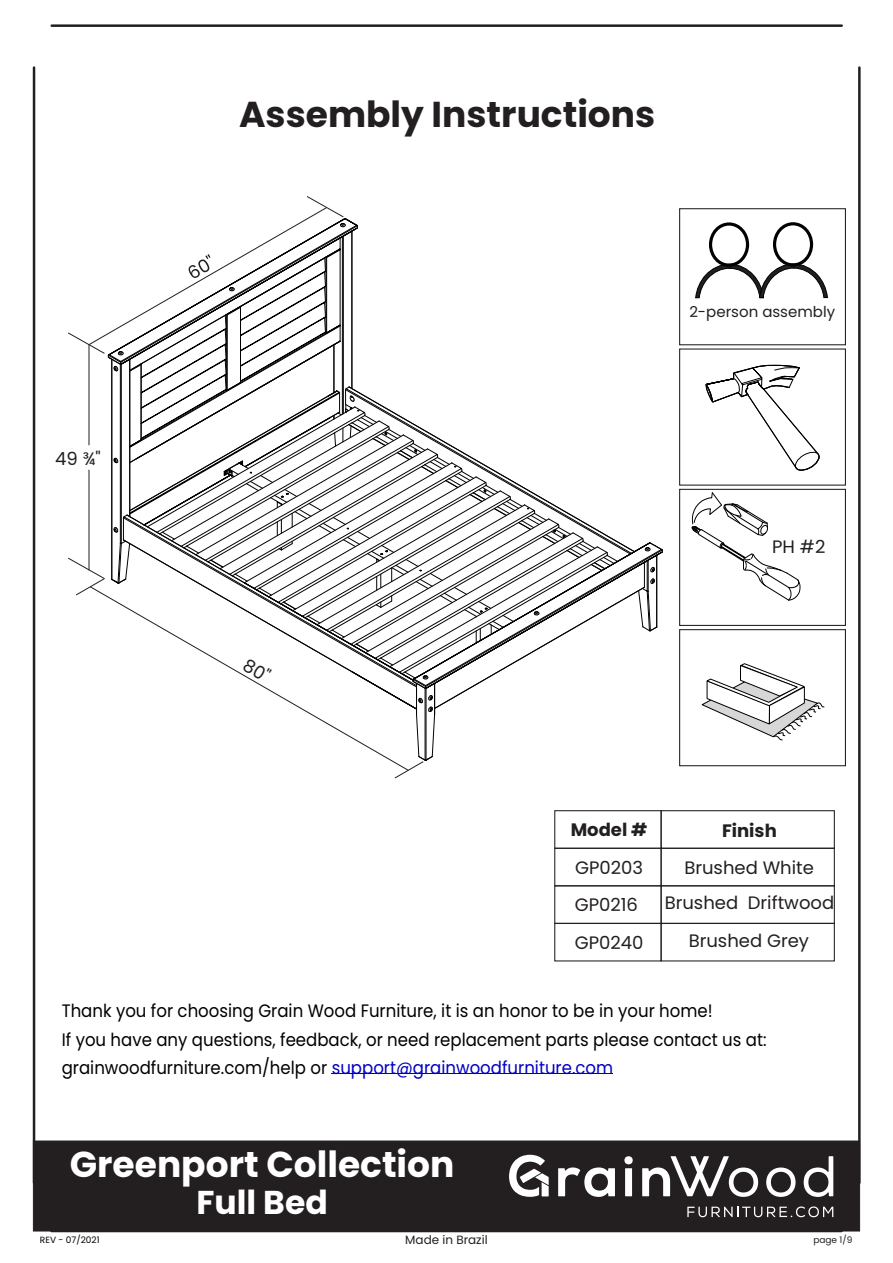
<style>
.page{position:relative;width:893px;height:1263px;background:#fff}
.page>*{position:absolute;margin:0;border:0;box-sizing:border-box;transform-origin:0 0}
.t1{font:700 36px "Poppins";color:#231f20}
.t2{font:700 36px "Poppins";color:#fff}
.t3{font:700 33px "Poppins";color:#fff}
.t4{font:18px/28px "Poppins";color:#000;scale:.92 1}
.t5{font:18px/37.5px "Poppins";color:#231f20}
.t6{font:700 18px "Poppins";color:#231f20}
.t7{font:15px "Poppins";color:#231f20}
.t8{font:12px "Poppins";color:#231f20}
.t9{font:9px "Poppins";color:#040303}
.t10{font:9px "Poppins";color:#231f20}
.s1{color:#0000c4}
</style>
<div class="page">
<hr style="left:332px;top:1074px;width:281px;height:1px;background:#0000c4">
<div style="left:660px;top:810px;width:174px;height:39px;border:1px solid #231f20"></div>
<div style="left:554px;top:810px;width:107px;height:39px;border:1px solid #231f20"></div>
<div style="left:660px;top:848px;width:174px;height:38px;border:1px solid #231f20"></div>
<div style="left:554px;top:848px;width:107px;height:38px;border:1px solid #231f20"></div>
<div style="left:660px;top:885px;width:174px;height:39px;border:1px solid #231f20"></div>
<div style="left:554px;top:885px;width:107px;height:39px;border:1px solid #231f20"></div>
<div style="left:679px;top:629px;width:167px;height:137px;border:1px solid #231f20"></div>
<div style="left:679px;top:489px;width:167px;height:137px;border:1px solid #231f20"></div>
<div style="left:679px;top:349px;width:167px;height:137px;border:1px solid #231f20"></div>
<div style="left:679px;top:208px;width:167px;height:137px;border:1px solid #231f20"></div>
<svg style="left:705px;top:346px;width:156px;height:126px"></svg>
<div style="left:709px;top:222px;width:40px;height:45px;border:3px solid #000;border-radius:50%"></div>
<svg style="left:695px;top:264px;width:132px;height:34px"></svg>
<div style="left:773px;top:222px;width:40px;height:45px;border:3px solid #000;border-radius:50%"></div>
<svg style="left:691px;top:492px;width:109px;height:109px"></svg>
<svg style="left:700px;top:663px;width:125px;height:299px"></svg>
<div style="left:33px;top:1140px;width:827px;height:92px;background:#231f20"></div>
<svg style="left:687px;top:1207px;width:146px;height:10px"></svg>
<svg style="left:558px;top:1167px;width:57px;height:30px"></svg>
<svg style="left:624px;top:1156px;width:8px;height:8px"></svg>
<div style="left:625px;top:1168px;width:7px;height:28px;background:#fff"></div>
<svg style="left:766px;top:1168px;width:29px;height:29px"></svg>
<svg style="left:803px;top:1156px;width:30px;height:41px"></svg>
<svg style="left:642px;top:1156px;width:116px;height:41px"></svg>
<svg style="left:509px;top:1155px;width:39px;height:42px"></svg>
<div style="left:660px;top:923px;width:174px;height:38px;border:1px solid #231f20"></div>
<div style="left:554px;top:923px;width:107px;height:38px;border:1px solid #231f20"></div>
<hr style="left:52px;top:24px;width:789px;height:3px;background:#231f20">
<hr style="left:33px;top:68px;width:2px;height:1115px;background:#231f20">
<hr style="left:858px;top:68px;width:2px;height:1115px;background:#231f20">
<svg style="left:68px;top:196px;width:595px;height:583px"></svg>
<p class="t5" style="left:55px;top:440px;width:47px">49 ¾"</p>
<h1 class="t1" style="left:239px;top:89px;width:418px">Assembly Instructions</h1>
<p class="t7" style="left:689px;top:302px;width:147px">2-person assembly</p>
<p class="t5" style="left:772px;top:528px;width:55px">PH #2</p>
<p class="t6" style="left:570px;top:817px;width:78px">Model #</p>
<p class="t6" style="left:722px;top:818px;width:56px">Finish</p>
<p class="t5" style="left:574px;top:848px;width:70px">GP0203<br>GP0216</p>
<p class="t5" style="left:664px;top:850px;width:171px;line-height:35.1px;text-align:center">Brushed White<br>Brushed Driftwood</p>
<p class="t5" style="left:574px;top:924px;width:70px">GP0240</p>
<p class="t5" style="left:688px;top:921px;width:122px">Brushed Grey</p>
<p class="t4" style="left:62px;top:997px;width:767px">Thank you for choosing Grain Wood Furniture, it is an honor to be in your home!<br>If you have any questions, feedback, or need replacement parts please contact us at: grainwoodfurniture.com/help or <span class="s1">support@grainwoodfurniture.com</span></p>
<h1 class="t2" style="left:70px;top:1139px;width:386px">Greenport Collection</h1>
<h2 class="t3" style="left:196px;top:1180px;width:133px">Full Bed</h2>
<p class="t9" style="left:40px;top:1234px;width:61px">REV - 07/2021</p>
<p class="t8" style="left:405px;top:1232px;width:84px">Made in Brazil</p>
<p class="t10" style="left:813px;top:1234px;width:41px">page 1/9</p>
</div>
